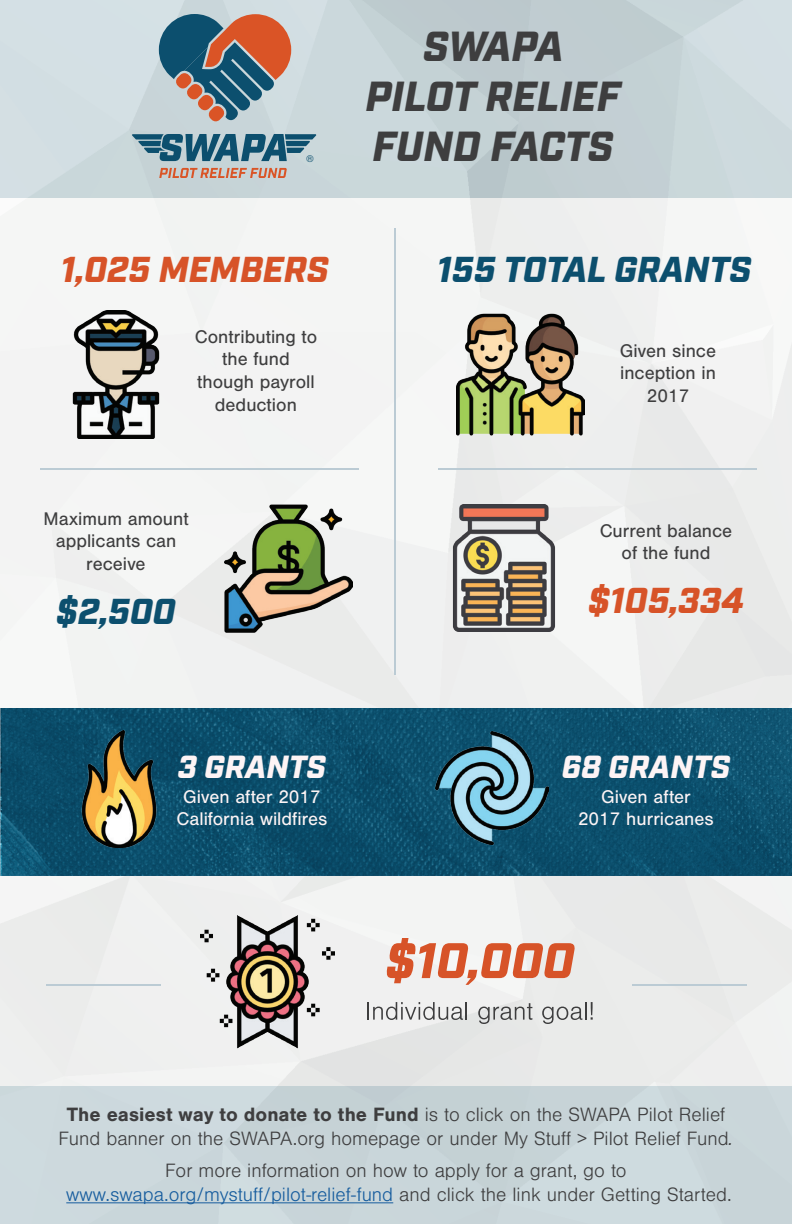
<style>
.page{position:relative;width:792px;height:1224px;background:#fff}
.page>*{position:absolute;margin:0;border:0;box-sizing:border-box;transform-origin:0 0}
.t1{font:italic 900 42px/50.4px "Industry";color:#3e3e3f;text-align:center}
.t2{font:italic 900 36px "Industry";color:#d75328}
.t3{font:italic 900 36px "Industry";color:#0c4f6e}
.t4{font:italic 900 32px "Industry";color:#fdf4f5}
.t5{font:300 20px/24px "Nimbus San";color:#3e3e3f;text-align:center}
.t6{font:300 20px "Nimbus San";color:#175d9e}
.t7{font:19px/22.8px "Nimbus San";color:#3e3e3f;text-align:center}
.t8{font:19px/22.8px "Nimbus San";color:#fdf4f5;text-align:center}
.t9{font:10px "Nimbus San";color:#0c4f6e}
.s1{font-weight:700}
.s2{font-style:italic}
.s3{color:#3e3e3f}
</style>
<div class="page">
<div style="left:0;top:198px;width:792px;height:1026px;background:#f0f1f1"></div>
<div style="left:0;top:1086px;width:792px;height:138px;background:#cad6da"></div>
<div style="left:2px;top:708px;width:790px;height:168px;background:#0c4f6e"></div>
<svg style="left:0;top:0;width:792px;height:198px;fill:#cad8da"></svg>
<img style="left:224px;top:504px;width:129px;height:129px">
<img style="left:436px;top:732px;width:113px;height:113px">
<img style="left:60px;top:730px;width:118px;height:118px">
<img style="left:72px;top:310px;width:88px;height:129px">
<img style="left:452px;top:504px;width:103px;height:128px">
<img style="left:456px;top:313px;width:129px;height:123px">
<img style="left:200px;top:915px;width:134px;height:133px">
<svg style="left:386px;top:938px;width:189px;height:47px"></svg>
<svg style="left:367px;top:1002px;width:100px;height:18px"></svg>
<svg style="left:478px;top:1003px;width:54px;height:21px"></svg>
<svg style="left:542px;top:1002px;width:51px;height:22px"></svg>
<hr style="left:40px;top:468px;width:319px;height:2px;background:#bbcbd4">
<hr style="left:438px;top:468px;width:319px;height:2px;background:#bbcbd4">
<svg style="left:159px;top:14px;width:132px;height:107px"></svg>
<svg style="left:132px;top:134px;width:184px;height:27px"></svg>
<svg style="left:159px;top:168px;width:128px;height:10px"></svg>
<hr style="left:394px;top:228px;width:2px;height:447px;background:#bbcbd4">
<hr style="left:632px;top:984px;width:115px;height:2px;background:#bbcbd4">
<hr style="left:46px;top:984px;width:115px;height:2px;background:#bbcbd4">
<hr style="left:66px;top:1202px;width:327px;height:1px;background:#175d9e">
<p class="t9" style="left:306px;top:153px;width:9px">®</p>
<h1 class="t1" style="left:366px;top:23px;width:257px">SWAPA<br>PILOT RELIEF<br>FUND FACTS</h1>
<h2 class="t2" style="left:61px;top:248px;width:270px">1,025 MEMBERS</h2>
<h2 class="t3" style="left:437px;top:248px;width:316px">155 TOTAL GRANTS</h2>
<p class="t7" style="left:195px;top:325px;width:124px">Contributing to the fund though payroll deduction</p>
<p class="t7" style="left:43px;top:507px;width:147px">Maximum amount applicants can receive</p>
<h2 class="t3" style="left:56px;top:590px;width:121px">$2,500</h2>
<p class="t7" style="left:620px;top:339px;width:98px">Given since inception in<br>2017</p>
<p class="t7" style="left:600px;top:519px;width:134px">Current balance of the fund</p>
<h2 class="t2" style="left:588px;top:579px;width:157px">$105,334</h2>
<h3 class="t4" style="left:178px;top:747px;width:150px">3 GRANTS</h3>
<h3 class="t4" style="left:562px;top:747px;width:170px">68 GRANTS</h3>
<p class="t8" style="left:578px;top:785px;width:137px">Given after<br>2017 hurricanes</p>
<p class="t8" style="left:177px;top:785px;width:152px">Given after 2017<br>California wildfires</p>
<p class="t5" style="left:59px;top:1103px;width:676px"><span class="s1">The easiest way to donate to the Fund</span> is to click on the SWAPA Pilot Relief<br>Fund banner on the SWAPA.org homepage or under My Stuff &gt; Pilot Relief Fund<span class="s2">.</span></p>
<p class="t5" style="left:165px;top:1159px;width:463px">For more information on how to apply for a grant, go to</p>
<p class="t6" style="left:66px;top:1184px;width:667px">www.swapa.org/mystuff/pilot-relief-fund <span class="s3">and click the link under Getting Started.</span></p>
</div>
